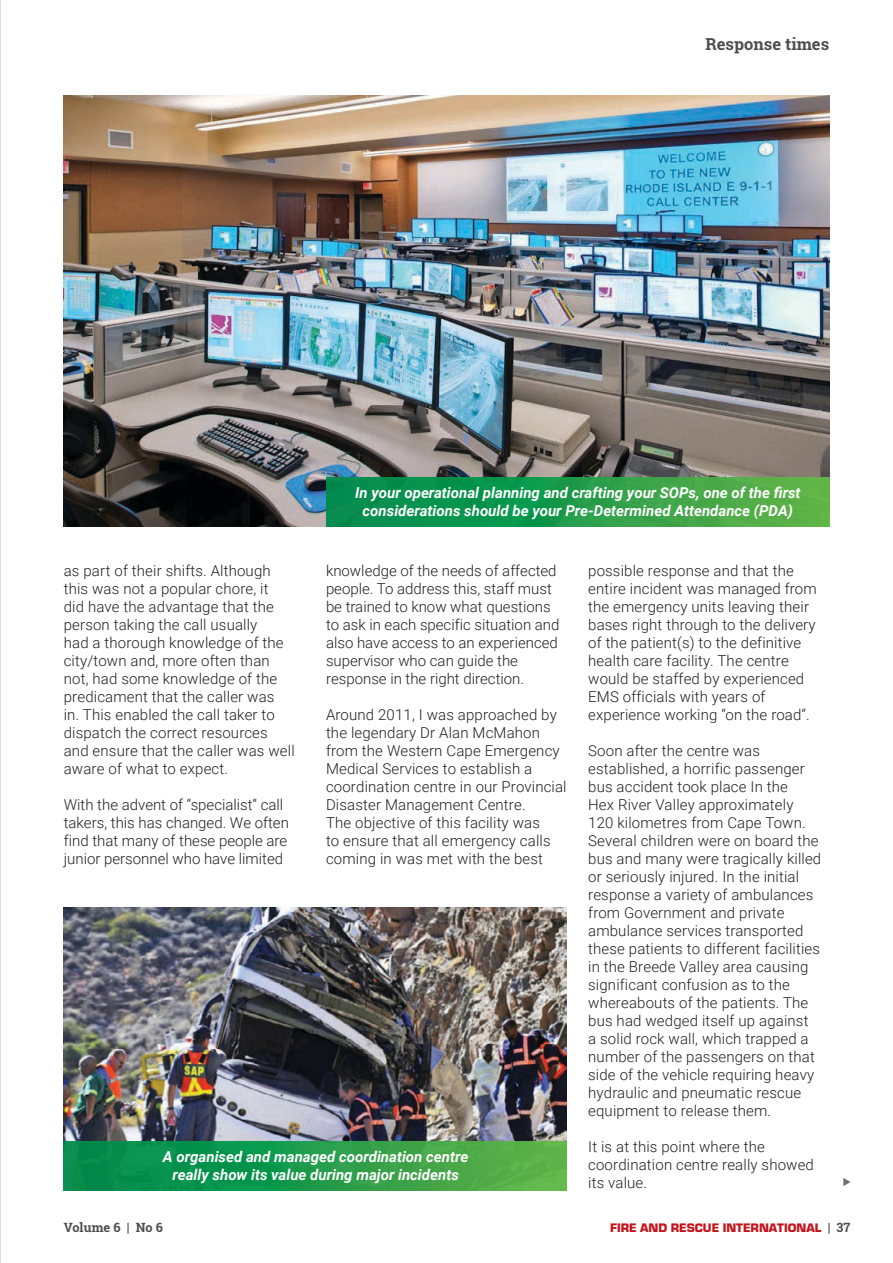
<style>
.page{position:relative;width:893px;height:1263px;background:#fff}
.page>*{position:absolute;margin:0;border:0;box-sizing:border-box;transform-origin:0 0}
.t1{font:700 16.5px "Roboto Slab";color:#4d4d4f}
.t2{font:300 15px/18px "Roboto";letter-spacing:.01em;color:#231f20}
.t3{font:italic 700 15px/18px "Roboto";color:#fff;text-align:center}
.t4{font:900 12.75px "Eurostile";color:#c4151c}
.t5{font:700 12.75px "Roboto Slab";color:#4d4d4f}
.s1{font-family:"Roboto Slab";font-weight:700;color:#4d4d4f}
</style>
<div class="page">
<hr style="left:0;top:0;width:1px;height:1263px;background:#bcbec0">
<svg style="left:843px;top:1178px;width:7px;height:8px"></svg>
<img style="left:64px;top:96px;width:765px;height:431px">
<img style="left:64px;top:908px;width:503px;height:234px">
<svg style="left:326px;top:477px;width:503px;height:50px;background:#279d4b"></svg>
<svg style="left:64px;top:1142px;width:503px;height:49px;background:#279d4b"></svg>
<p class="t1" style="left:705px;top:33px;width:125px">Response times</p>
<p class="t3" style="left:355px;top:483px;width:447px">In your operational planning and crafting your SOPs, one of the first considerations should be your Pre-Determined Attendance (PDA)</p>
<p class="t2" style="left:64px;top:561px;width:232px">as part of their shifts. Although this was not a popular chore, it<br>did have the advantage that the person taking the call usually<br>had a thorough knowledge of the city/town and, more often than not, had some knowledge of the predicament that the caller was<br>in. This enabled the call taker to dispatch the correct resources and ensure that the caller was well aware of what to expect.</p>
<p class="t2" style="left:64px;top:795px;width:227px">With the advent of “specialist” call takers, this has changed. We often find that many of these people are junior personnel who have limited</p>
<p class="t2" style="left:326px;top:561px;width:235px">knowledge of the needs of affected people. To address this, staff must be trained to know what questions to ask in each specific situation and also have access to an experienced supervisor who can guide the response in the right direction.</p>
<p class="t2" style="left:326px;top:705px;width:242px">Around 2011, I was approached by the legendary Dr Alan McMahon from the Western Cape Emergency<br>Medical Services to establish a coordination centre in our Provincial<br>Disaster Management Centre.<br>The objective of this facility was<br>to ensure that all emergency calls coming in was met with the best</p>
<p class="t3" style="left:163px;top:1147px;width:307px">A organised and managed coordination centre really show its value during major incidents</p>
<p class="t2" style="left:588px;top:561px;width:230px">possible response and that the entire incident was managed from the emergency units leaving their bases right through to the delivery of the patient(s) to the definitive health care facility. The centre would be staffed by experienced<br>EMS officials with years of experience working “on the road”.</p>
<p class="t2" style="left:588px;top:741px;width:235px">Soon after the centre was established, a horrific passenger bus accident took place In the<br>Hex River Valley approximately<br>120 kilometres from Cape Town.<br>Several children were on board the bus and many were tragically killed or seriously injured. In the initial response a variety of ambulances from Government and private ambulance services transported these patients to different facilities in the Breede Valley area causing significant confusion as to the whereabouts of the patients. The bus had wedged itself up against<br>a solid rock wall, which trapped a number of the passengers on that side of the vehicle requiring heavy hydraulic and pneumatic rescue equipment to release them.</p>
<p class="t2" style="left:588px;top:1137px;width:227px">It is at this point where the coordination centre really showed its value.</p>
<p class="t5" style="left:64px;top:1218px;width:101px">Volume 6 | No 6</p>
<p class="t4" style="left:610px;top:1220px;width:242px">FIRE AND RESCUE INTERNATIONAL <span class="s1">| 37</span></p>
</div>
